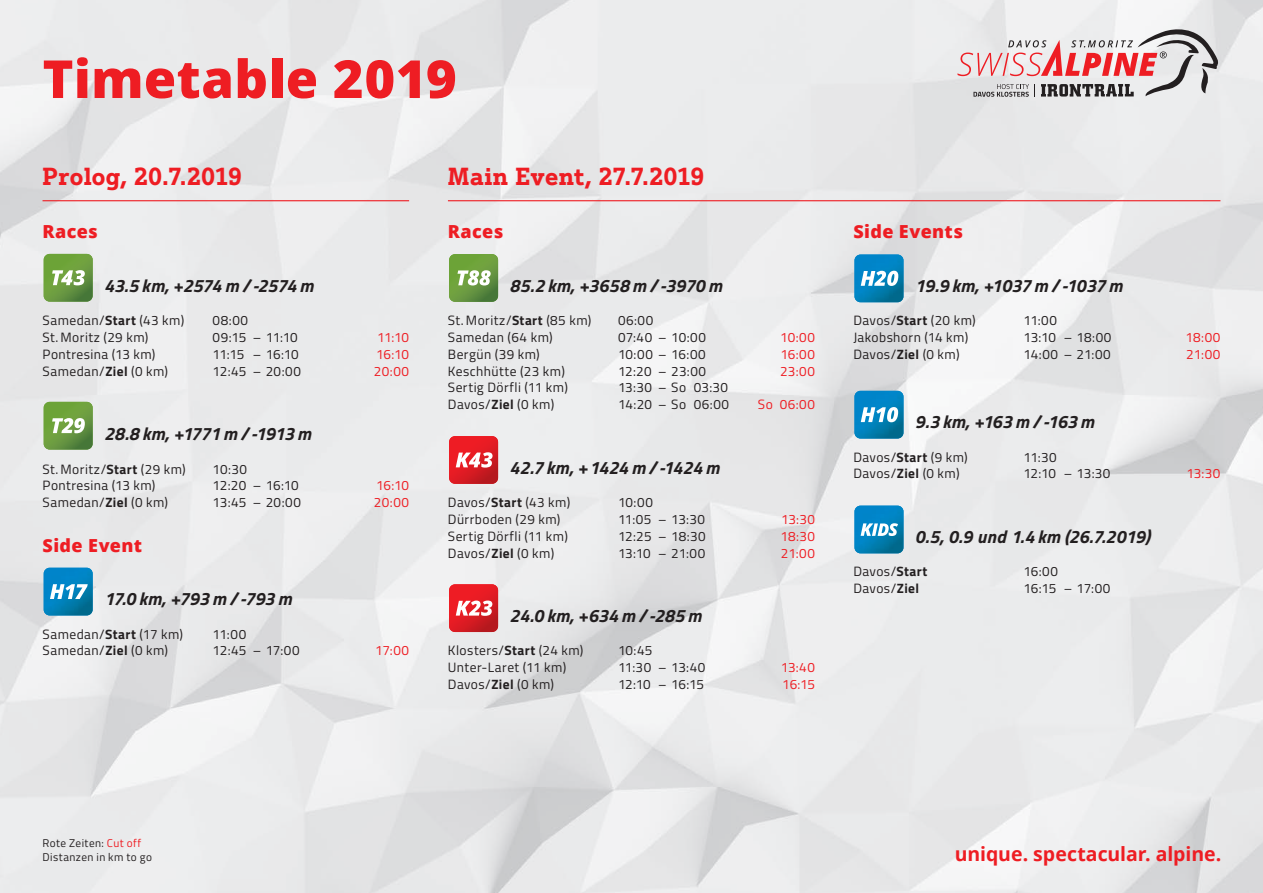
<style>
.page{position:relative;width:1263px;height:893px;background:#fff}
.page>*{position:absolute;margin:0;border:0;box-sizing:border-box;transform-origin:0 0}
.t1{font:800 52.5px "Open Sans";letter-spacing:.005em;color:#ee1d23}
.t2{font:700 24px "Justus Pro";letter-spacing:.02em;color:#ee1d23}
.t3{font:700 19.5px "Open Sans";letter-spacing:-.005em;color:#ee1d23}
.t4{font:italic 700 18px "Titillium";letter-spacing:-.005em;color:#231f20}
.t5{font:800 18px "Open Sans";letter-spacing:.02em;color:#ee1d23}
.t6{font:italic 700 18px "Titillium";letter-spacing:-.03em;color:#231f20}
.t7{font:13.5px "Titillium";letter-spacing:.03em;color:#231f20}
.t8{font:13.5px "Titillium";letter-spacing:.025em;color:#ee1d23}
.t9{font:11.25px/13.8px "Titillium";letter-spacing:.04em;color:#231f20}
.s1{font-weight:700}
.s2{color:#ee1d23}
</style>
<div class="page">
<img style="left:0;top:0;width:1263px;height:893px">
<svg style="left:957px;top:29px;width:261px;height:68px;background:#d2bcbd"></svg>
<hr style="left:43px;top:200px;width:366px;height:1px;background:#ee1d23">
<hr style="left:448px;top:200px;width:772px;height:1px;background:#ee1d23">
<img style="left:854px;top:391px;width:49px;height:48px">
<svg style="left:861px;top:407px;width:37px;height:15px"></svg>
<img style="left:854px;top:506px;width:49px;height:47px">
<svg style="left:861px;top:523px;width:37px;height:13px"></svg>
<img style="left:44px;top:254px;width:49px;height:48px">
<svg style="left:52px;top:270px;width:33px;height:15px"></svg>
<img style="left:44px;top:402px;width:49px;height:48px">
<svg style="left:52px;top:418px;width:33px;height:15px"></svg>
<img style="left:44px;top:568px;width:49px;height:47px">
<svg style="left:50px;top:584px;width:38px;height:15px"></svg>
<img style="left:449px;top:254px;width:49px;height:48px">
<svg style="left:457px;top:270px;width:34px;height:15px"></svg>
<img style="left:449px;top:436px;width:49px;height:48px">
<svg style="left:456px;top:452px;width:36px;height:16px"></svg>
<img style="left:449px;top:584px;width:49px;height:48px">
<svg style="left:456px;top:601px;width:36px;height:15px"></svg>
<img style="left:854px;top:255px;width:49px;height:47px">
<svg style="left:861px;top:271px;width:37px;height:15px"></svg>
<h1 class="t1" style="left:43px;top:39px;width:416px">Timetable 2019</h1>
<h2 class="t2" style="left:43px;top:161px;width:201px">Prolog, 20.7.2019</h2>
<h2 class="t2" style="left:448px;top:161px;width:258px">Main Event, 27.7.2019</h2>
<h3 class="t5" style="left:448px;top:218px;width:57px">Races</h3>
<h3 class="t5" style="left:43px;top:218px;width:57px">Races</h3>
<h3 class="t4" style="left:104px;top:271px;width:211px">43.5 km, +2574 m / -2574 m</h3>
<p class="t7" style="left:43px;top:311px;width:143px">Samedan/<span class="s1">Start</span> (43 km)</p>
<p class="t7" style="left:213px;top:311px;width:37px">08:00</p>
<p class="t7" style="left:43px;top:327px;width:107px">St. Moritz (29 km)</p>
<p class="t7" style="left:213px;top:327px;width:87px">09:15 – 11:10</p>
<p class="t8" style="left:377px;top:327px;width:34px">11:10</p>
<p class="t7" style="left:43px;top:344px;width:114px">Pontresina (13 km)</p>
<p class="t7" style="left:213px;top:344px;width:88px">11:15 – 16:10</p>
<p class="t8" style="left:376px;top:344px;width:35px">16:10</p>
<p class="t7" style="left:43px;top:361px;width:127px">Samedan/<span class="s1">Ziel</span> (0 km)</p>
<p class="t7" style="left:213px;top:361px;width:90px">12:45 – 20:00</p>
<p class="t8" style="left:374px;top:361px;width:37px">20:00</p>
<h3 class="t6" style="left:104px;top:420px;width:208px">28.8 km, +1771 m / -1913 m</h3>
<p class="t7" style="left:43px;top:459px;width:145px">St. Moritz/<span class="s1">Start</span> (29 km)</p>
<p class="t7" style="left:213px;top:459px;width:36px">10:30</p>
<p class="t7" style="left:43px;top:476px;width:114px">Pontresina (13 km)</p>
<p class="t7" style="left:213px;top:476px;width:88px">12:20 – 16:10</p>
<p class="t8" style="left:376px;top:476px;width:35px">16:10</p>
<p class="t7" style="left:43px;top:492px;width:127px">Samedan/<span class="s1">Ziel</span> (0 km)</p>
<p class="t7" style="left:213px;top:492px;width:90px">13:45 – 20:00</p>
<p class="t8" style="left:374px;top:492px;width:37px">20:00</p>
<h3 class="t5" style="left:43px;top:531px;width:101px">Side Event</h3>
<h3 class="t4" style="left:104px;top:585px;width:189px">17.0 km, +793 m / -793 m</h3>
<p class="t7" style="left:43px;top:624px;width:142px">Samedan/<span class="s1">Start</span> (17 km)</p>
<p class="t7" style="left:213px;top:624px;width:35px">11:00</p>
<p class="t7" style="left:43px;top:641px;width:127px">Samedan/<span class="s1">Ziel</span> (0 km)</p>
<p class="t7" style="left:213px;top:641px;width:89px">12:45 – 17:00</p>
<p class="t8" style="left:375px;top:641px;width:35px">17:00</p>
<h3 class="t4" style="left:510px;top:271px;width:214px">85.2 km, +3658 m / -3970 m</h3>
<p class="t7" style="left:448px;top:311px;width:145px">St. Moritz/<span class="s1">Start</span> (85 km)</p>
<p class="t7" style="left:618px;top:311px;width:37px">06:00</p>
<p class="t7" style="left:448px;top:327px;width:106px">Samedan (64 km)</p>
<p class="t7" style="left:618px;top:327px;width:90px">07:40 – 10:00</p>
<p class="t8" style="left:780px;top:327px;width:36px">10:00</p>
<p class="t7" style="left:448px;top:344px;width:93px">Bergün (39 km)</p>
<p class="t7" style="left:618px;top:344px;width:89px">10:00 – 16:00</p>
<p class="t8" style="left:780px;top:344px;width:36px">16:00</p>
<p class="t7" style="left:448px;top:361px;width:119px">Keschhütte (23 km)</p>
<p class="t7" style="left:618px;top:361px;width:90px">12:20 – 23:00</p>
<p class="t8" style="left:780px;top:361px;width:37px">23:00</p>
<p class="t7" style="left:448px;top:378px;width:122px">Sertig Dörfli (11 km)</p>
<p class="t7" style="left:618px;top:378px;width:112px">13:30 – So 03:30</p>
<p class="t7" style="left:448px;top:395px;width:108px">Davos/<span class="s1">Ziel</span> (0 km)</p>
<p class="t7" style="left:618px;top:395px;width:113px">14:20 – So 06:00</p>
<p class="t8" style="left:758px;top:395px;width:59px">So 06:00</p>
<h3 class="t4" style="left:510px;top:453px;width:211px">42.7 km, +1424 m / -1424 m</h3>
<p class="t7" style="left:448px;top:492px;width:124px">Davos/<span class="s1">Start</span> (43 km)</p>
<p class="t7" style="left:618px;top:492px;width:36px">10:00</p>
<p class="t7" style="left:448px;top:509px;width:114px">Dürrboden (29 km)</p>
<p class="t7" style="left:618px;top:509px;width:89px">11:05 – 13:30</p>
<p class="t8" style="left:781px;top:509px;width:35px">13:30</p>
<p class="t7" style="left:448px;top:526px;width:122px">Sertig Dörfli (11 km)</p>
<p class="t7" style="left:618px;top:526px;width:89px">12:25 – 18:30</p>
<p class="t8" style="left:781px;top:526px;width:36px">18:30</p>
<p class="t7" style="left:448px;top:543px;width:108px">Davos/<span class="s1">Ziel</span> (0 km)</p>
<p class="t7" style="left:618px;top:543px;width:89px">13:10 – 21:00</p>
<p class="t8" style="left:781px;top:543px;width:36px">21:00</p>
<h3 class="t4" style="left:510px;top:601px;width:194px">24.0 km, +634 m / -285 m</h3>
<p class="t7" style="left:448px;top:641px;width:137px">Klosters/<span class="s1">Start</span> (24 km)</p>
<p class="t7" style="left:618px;top:641px;width:36px">10:45</p>
<p class="t7" style="left:448px;top:657px;width:120px">Unter-Laret (11 km)</p>
<p class="t7" style="left:618px;top:657px;width:89px">11:30 – 13:40</p>
<p class="t8" style="left:781px;top:657px;width:36px">13:40</p>
<p class="t7" style="left:448px;top:674px;width:108px">Davos/<span class="s1">Ziel</span> (0 km)</p>
<p class="t7" style="left:618px;top:674px;width:87px">12:10 – 16:15</p>
<p class="t8" style="left:782px;top:674px;width:34px">16:15</p>
<h3 class="t5" style="left:853px;top:218px;width:111px">Side Events</h3>
<h3 class="t4" style="left:915px;top:271px;width:209px">19.9 km, +1037 m / -1037 m</h3>
<p class="t7" style="left:853px;top:311px;width:124px">Davos/<span class="s1">Start</span> (20 km)</p>
<p class="t7" style="left:1023px;top:311px;width:35px">11:00</p>
<p class="t7" style="left:853px;top:327px;width:116px">Jakobshorn (14 km)</p>
<p class="t7" style="left:1023px;top:327px;width:90px">13:10 – 18:00</p>
<p class="t8" style="left:1185px;top:327px;width:36px">18:00</p>
<p class="t7" style="left:853px;top:344px;width:108px">Davos/<span class="s1">Ziel</span> (0 km)</p>
<p class="t7" style="left:1023px;top:344px;width:89px">14:00 – 21:00</p>
<p class="t8" style="left:1186px;top:344px;width:36px">21:00</p>
<h3 class="t4" style="left:915px;top:407px;width:181px">9.3 km, +163 m / -163 m</h3>
<p class="t7" style="left:853px;top:447px;width:116px">Davos/<span class="s1">Start</span> (9 km)</p>
<p class="t7" style="left:1023px;top:447px;width:35px">11:30</p>
<p class="t7" style="left:853px;top:464px;width:108px">Davos/<span class="s1">Ziel</span> (0 km)</p>
<p class="t7" style="left:1023px;top:464px;width:89px">12:10 – 13:30</p>
<p class="t8" style="left:1186px;top:464px;width:35px">13:30</p>
<h3 class="t4" style="left:915px;top:522px;width:236px">0.5, 0.9 und 1.4 km (26.7.2019)</h3>
<p class="t7" style="left:853px;top:561px;width:76px">Davos/<span class="s1">Start</span></p>
<p class="t7" style="left:1023px;top:561px;width:36px">16:00</p>
<p class="t7" style="left:853px;top:578px;width:67px">Davos/<span class="s1">Ziel</span></p>
<p class="t7" style="left:1023px;top:578px;width:89px">16:15 – 17:00</p>
<p class="t9" style="left:43px;top:836px;width:111px">Rote Zeiten: <span class="s2">Cut off<br></span>Distanzen in km to go</p>
<h3 class="t3" style="left:955px;top:840px;width:268px">unique. spectacular. alpine.</h3>
</div>
